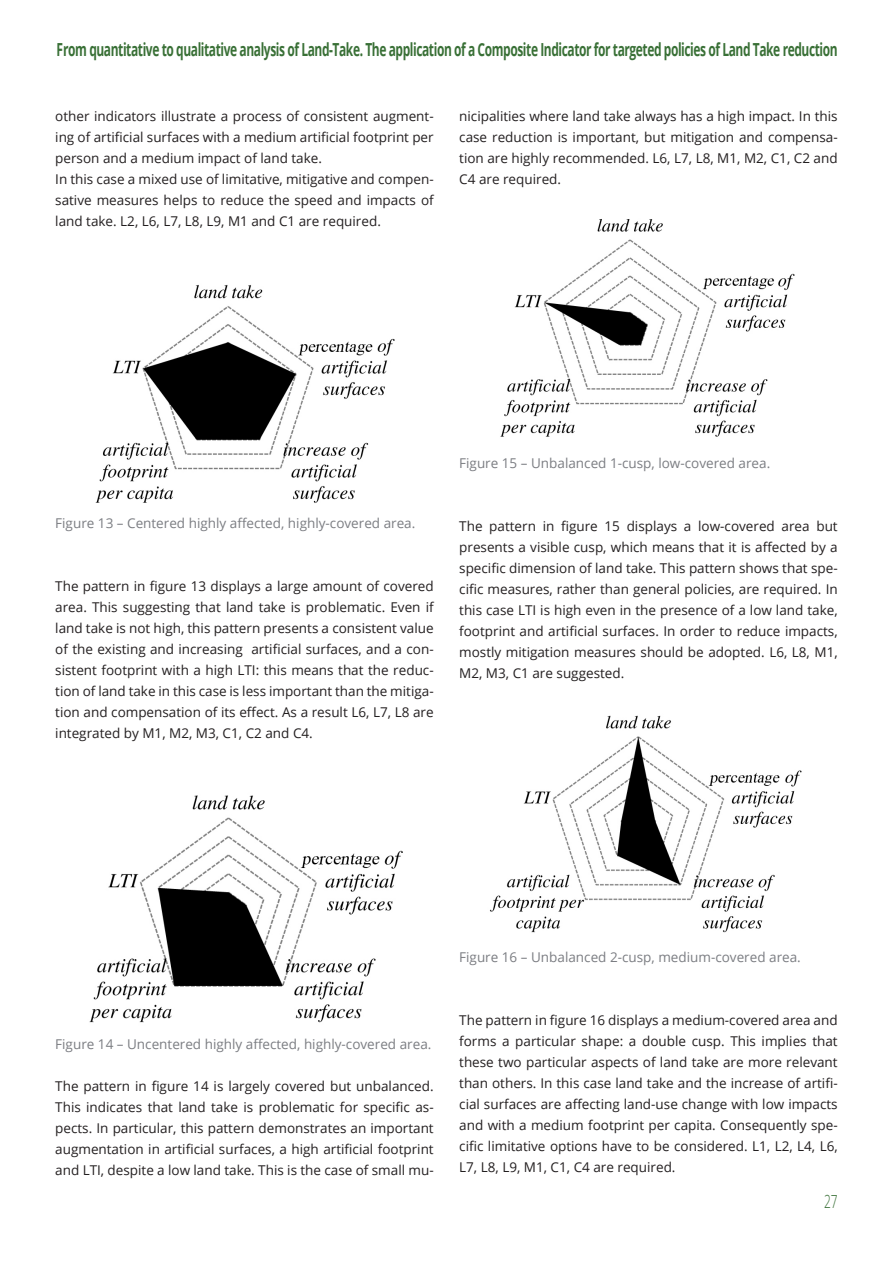
<style>
.page{position:relative;width:893px;height:1263px;background:#fff}
.page>*{position:absolute;margin:0;border:0;box-sizing:border-box;transform-origin:0 0}
.t1{font:700 18px "Open Sans";letter-spacing:-.035em;color:#397036;scale:.67 1}
.t2{font:300 18px "Open Sans";color:#397036;scale:.67 1}
.t3{font:13.5px/21px "Open Sans";color:#231f20;text-align:justify}
.t4{font:13.5px "Open Sans";color:#7b7d82}
</style>
<div class="page">
<img style="left:95px;top:284px;width:300px;height:219px">
<img style="left:89px;top:795px;width:314px;height:228px">
<img style="left:500px;top:219px;width:295px;height:218px">
<img style="left:490px;top:715px;width:312px;height:218px">
<h1 class="t1" style="left:57px;top:37px;width:1167px">From quantitative to qualitative analysis of Land-Take. The application of a Composite Indicator for targeted policies of Land Take reduction</h1>
<p class="t3" style="left:55px;top:105px;width:380px;text-align:left">other indicators illustrate a process of consistent augment&shy;ing of artificial surfaces with a medium artificial footprint per person and a medium impact of land take.<br>In this case a mixed use of limitative, mitigative and compen&shy;sative measures helps to reduce the speed and impacts of land take. L2, L6, L7, L8, L9, M1 and C1 are required.</p>
<p class="t3" style="left:459px;top:105px;width:380px">nicipalities where land take always has a high impact. In this case reduction is important, but mitigation and compensa&shy;tion are highly recommended. L6, L7, L8, M1, M2, C1, C2 and C4 are required.</p>
<p class="t4" style="left:55px;top:513px;width:362px">Figure 13 – Centered highly affected, highly-covered area.</p>
<p class="t3" style="left:55px;top:575px;width:380px">The pattern in figure 13 displays a large amount of covered area. This suggesting that land take is problematic. Even if land take is not high, this pattern presents a consistent value of the existing and increasing artificial surfaces, and a con&shy;sistent footprint with a high LTI: this means that the reduc&shy;tion of land take in this case is less important than the mitiga&shy;tion and compensation of its effect. As a result L6, L7, L8 are integrated by M1, M2, M3, C1, C2 and C4.</p>
<p class="t4" style="left:459px;top:453px;width:312px">Figure 15 – Unbalanced 1-cusp, low-covered area.</p>
<p class="t3" style="left:459px;top:515px;width:380px">The pattern in figure 15 displays a low-covered area but presents a visible cusp, which means that it is affected by a specific dimension of land take. This pattern shows that spe&shy;cific measures, rather than general policies, are required. In this case LTI is high even in the presence of a low land take, footprint and artificial surfaces. In order to reduce impacts, mostly mitigation measures should be adopted. L6, L8, M1, M2, M3, C1 are suggested.</p>
<p class="t4" style="left:55px;top:1035px;width:378px">Figure 14 – Uncentered highly affected, highly-covered area.</p>
<p class="t3" style="left:55px;top:1075px;width:380px">The pattern in figure 14 is largely covered but unbalanced.<br>This indicates that land take is problematic for specific as&shy;pects. In particular, this pattern demonstrates an important augmentation in artificial surfaces, a high artificial footprint and LTI, despite a low land take. This is the case of small mu-</p>
<p class="t4" style="left:459px;top:947px;width:343px">Figure 16 – Unbalanced 2-cusp, medium-covered area.</p>
<p class="t3" style="left:459px;top:1009px;width:380px">The pattern in figure 16 displays a medium-covered area and forms a particular shape: a double cusp. This implies that these two particular aspects of land take are more relevant than others. In this case land take and the increase of artifi&shy;cial surfaces are affecting land-use change with low impacts and with a medium footprint per capita. Consequently spe&shy;cific limitative options have to be considered. L1, L2, L4, L6, L7, L8, L9, M1, C1, C4 are required.</p>
<h1 class="t2" style="left:824px;top:1189px;width:22px">27</h1>
</div>
